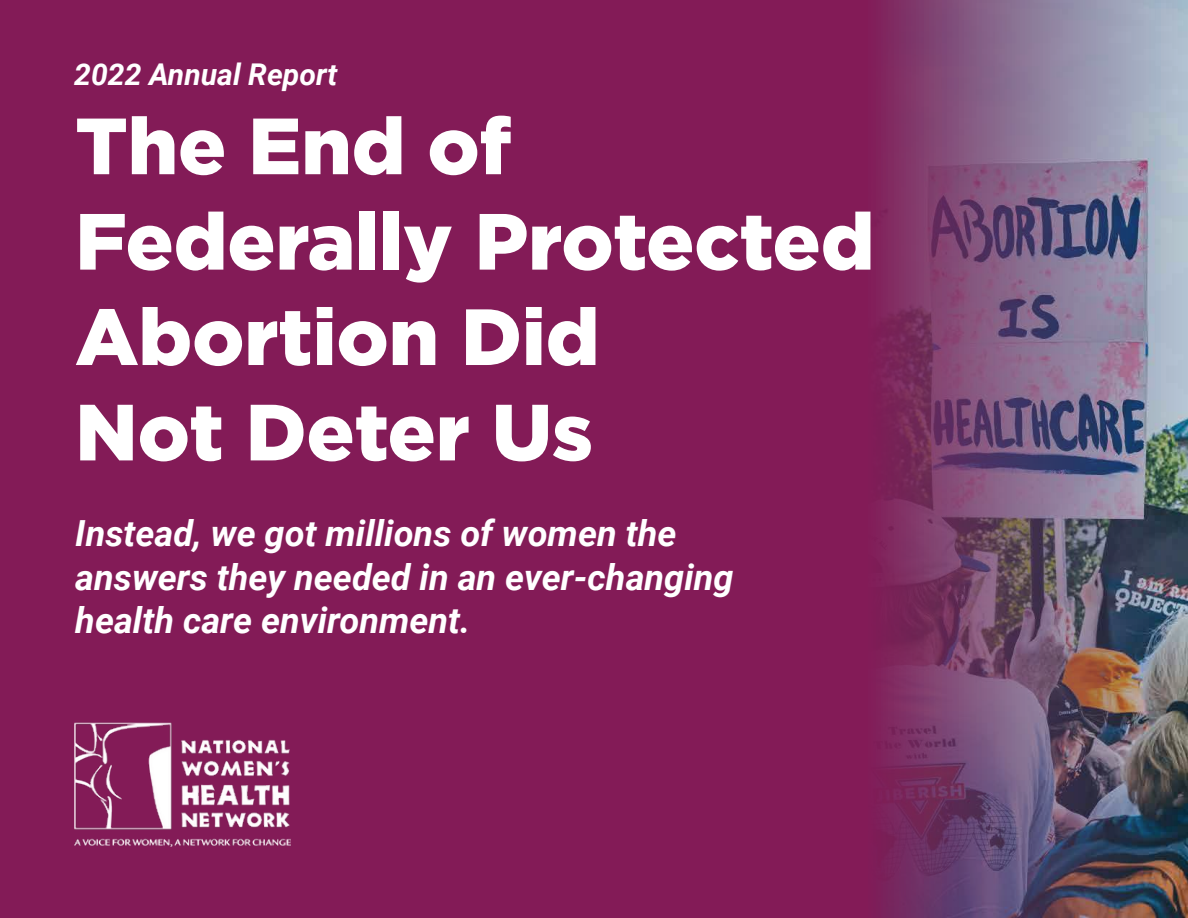
<style>
.page{position:relative;width:1188px;height:918px;background:#fff}
.page>*{position:absolute;margin:0;border:0;box-sizing:border-box;transform-origin:0 0}
.t1{font:900 79.5px/95.4px "Gotham";color:#fff}
.t2{font:italic 700 36px/43.2px "Roboto";color:#fff}
.t3{font:italic 700 30px "Roboto";color:#fff}
</style>
<div class="page">
<div style="left:0;top:1px;width:1188px;height:917px;background:#831b57"></div>
<img style="left:881px;top:1px;width:307px;height:917px">
<img style="left:74px;top:722px;width:216px;height:125px">
<p class="t3" style="left:74px;top:53px;width:265px">2022 Annual Report</p>
<h1 class="t1" style="left:75px;top:96px;width:801px">The End of<br>Federally Protected<br>Abortion Did<br>Not Deter Us</h1>
<p class="t2" style="left:75px;top:511px;width:660px">Instead, we got millions of women the answers they needed in an ever-changing health care environment.</p>
</div>
